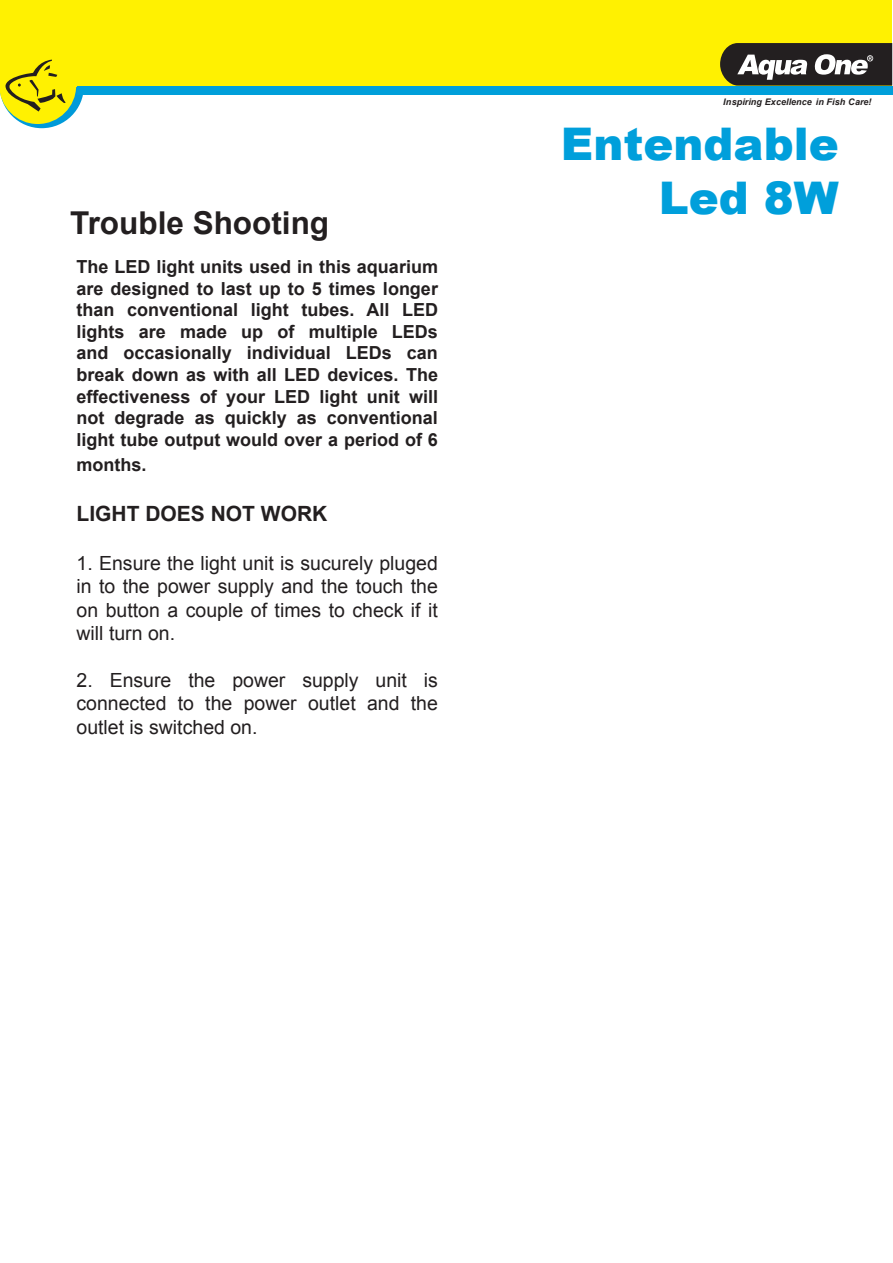
<style>
.page{position:relative;width:893px;height:1263px;background:#fff}
.page>*{position:absolute;margin:0;border:0;box-sizing:border-box;transform-origin:0 0}
.t1{font:900 45px/54px "Arial";color:#009fdb;text-align:right}
.t2{font:700 31.5px "Arial";color:#231f20}
.t3{font:700 21px "Arial";color:#231f20}
.t4{font:19.5px/23.4px "Arial";color:#231f20;text-align:justify}
.t5{font:700 18px/21.6px "Arial";color:#231f20;text-align:justify}
.t6{font:italic 700 9px "Arial";color:#231f20}
</style>
<div class="page">
<svg style="left:0;top:44px;width:84px;height:84px"></svg>
<div style="left:0;top:0;width:892px;height:86px;background:#fff101"></div>
<div style="left:77px;top:86px;width:816px;height:9px;background:#009fda"></div>
<svg style="left:720px;top:43px;width:172px;height:43px;background:#545049"></svg>
<div style="left:0;top:47px;width:76px;height:77px;background:#fff101;border-radius:50%"></div>
<svg style="left:2px;top:60px;width:64px;height:52px"></svg>
<p class="t2" style="left:70px;top:203px;width:261px">Trouble Shooting</p>
<p class="t5" style="left:77px;top:256px;width:363px">The LED light units used in this aquarium are designed to last up to 5 times longer than conventional light tubes. All LED lights are made up of multiple LEDs and occasionally individual LEDs can break down as with all LED devices. The effectiveness of your LED light unit will not degrade as quickly as conventional light tube output would over a period of 6</p>
<p class="t5" style="left:77px;top:454px;width:72px">months.</p>
<p class="t3" style="left:77px;top:500px;width:252px">LIGHT DOES NOT WORK</p>
<p class="t4" style="left:77px;top:552px;width:363px">1. Ensure the light unit is sucurely pluged in to the power supply and the touch the on button a couple of times to check if it will turn on.</p>
<p class="t4" style="left:77px;top:669px;width:363px">2. Ensure the power supply unit is connected to the power outlet and the outlet is switched on.</p>
<p class="t6" style="left:723px;top:96px;width:150px">Inspiring Excellence in Fish Care!</p>
<h1 class="t1" style="left:561px;top:116px;width:280px">Entendable<br>Led 8W</h1>
</div>
